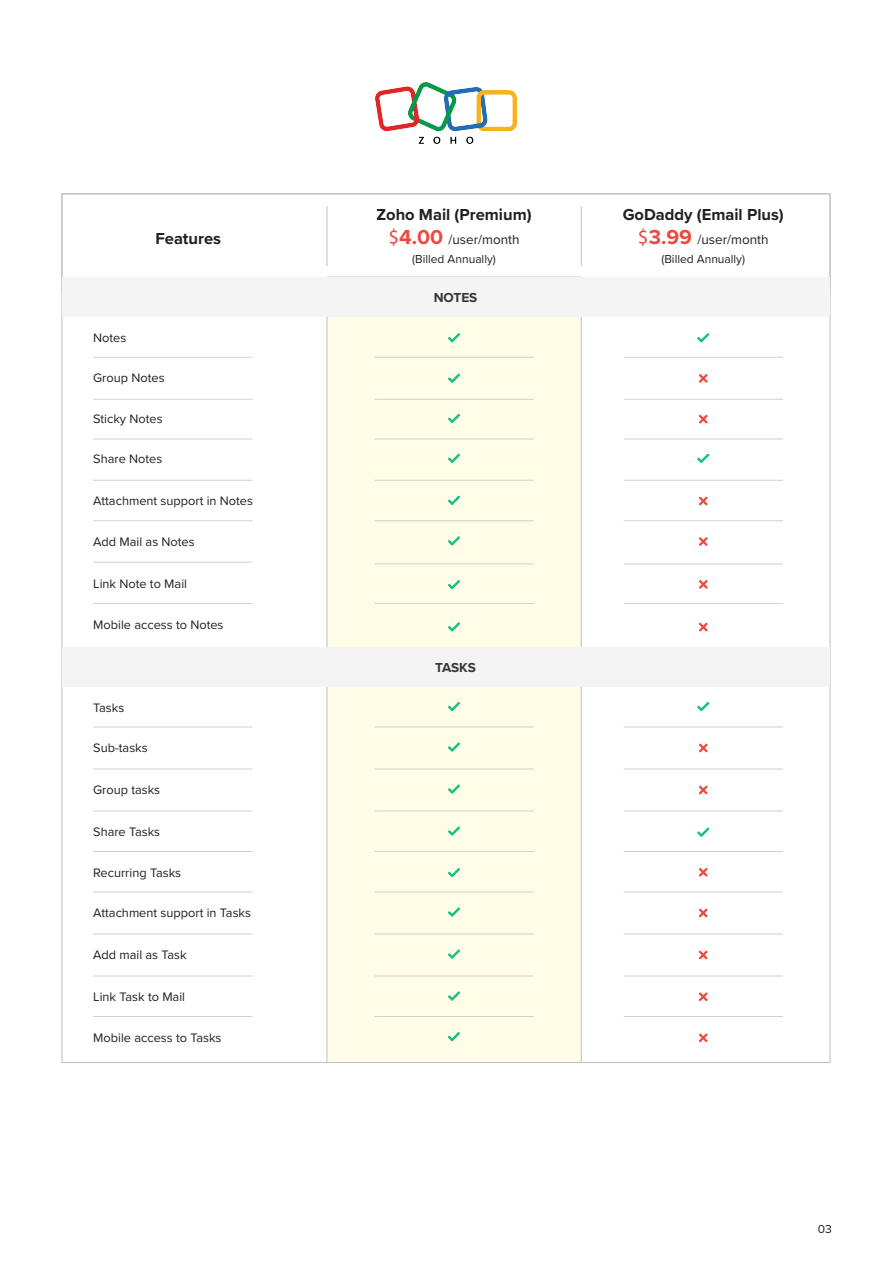
<style>
.page{position:relative;width:893px;height:1263px;background:#fff}
.page>*{position:absolute;margin:0;border:0;box-sizing:border-box;transform-origin:0 0}
.t1{font:700 16.5px "Proxima Nova";color:#231f20}
.t2{font:13.5px "Proxima Nova";color:#231f20}
.t3{font:700 13.5px "Proxima Nova";color:#353535}
.t4{font:12.75px "Proxima Nova";color:#231f20}
.t5{font:12px "Proxima Nova";color:#231f20}
.s1{font-family:"Myriad Pro";font-size:21px;color:#f0483e}
.s2{font-weight:700;font-size:21px;color:#f0483e}
</style>
<div class="page">
<div style="left:327px;top:277px;width:254px;height:786px;background:#fffde7;border:1px solid #bfbfbf"></div>
<div style="left:62px;top:194px;width:768px;height:98px;border:1px solid #bfbfbf"></div>
<hr style="left:93px;top:603px;width:160px;height:1px;background:#bfbfbf">
<hr style="left:374px;top:603px;width:160px;height:1px;background:#bfbfbf">
<hr style="left:624px;top:603px;width:159px;height:1px;background:#bfbfbf">
<div style="left:62px;top:647px;width:768px;height:39px;background:#f4f4f4"></div>
<hr style="left:93px;top:727px;width:160px;height:1px;background:#bfbfbf">
<hr style="left:374px;top:727px;width:160px;height:1px;background:#bfbfbf">
<hr style="left:624px;top:727px;width:159px;height:1px;background:#bfbfbf">
<hr style="left:93px;top:769px;width:160px;height:1px;background:#bfbfbf">
<hr style="left:374px;top:769px;width:160px;height:1px;background:#bfbfbf">
<hr style="left:624px;top:769px;width:159px;height:1px;background:#bfbfbf">
<svg style="left:448px;top:742px;width:12px;height:10px"></svg>
<svg style="left:448px;top:702px;width:12px;height:9px"></svg>
<svg style="left:697px;top:702px;width:12px;height:9px"></svg>
<svg style="left:697px;top:827px;width:12px;height:10px"></svg>
<hr style="left:93px;top:811px;width:160px;height:1px;background:#bfbfbf">
<hr style="left:374px;top:811px;width:160px;height:1px;background:#bfbfbf">
<hr style="left:624px;top:811px;width:159px;height:1px;background:#bfbfbf">
<svg style="left:448px;top:784px;width:12px;height:10px"></svg>
<svg style="left:448px;top:826px;width:12px;height:10px"></svg>
<svg style="left:448px;top:868px;width:12px;height:9px"></svg>
<hr style="left:327px;top:206px;width:1px;height:60px;background:#bfbfbf">
<hr style="left:581px;top:206px;width:1px;height:60px;background:#bfbfbf">
<svg style="left:699px;top:785px;width:9px;height:9px"></svg>
<svg style="left:699px;top:743px;width:9px;height:9px"></svg>
<svg style="left:699px;top:868px;width:9px;height:9px"></svg>
<svg style="left:699px;top:908px;width:9px;height:9px"></svg>
<svg style="left:699px;top:950px;width:9px;height:9px"></svg>
<svg style="left:699px;top:992px;width:9px;height:9px"></svg>
<svg style="left:699px;top:1033px;width:9px;height:9px"></svg>
<svg style="left:448px;top:580px;width:12px;height:9px"></svg>
<svg style="left:448px;top:622px;width:12px;height:10px"></svg>
<hr style="left:93px;top:851px;width:160px;height:1px;background:#bfbfbf">
<hr style="left:374px;top:851px;width:160px;height:1px;background:#bfbfbf">
<hr style="left:624px;top:851px;width:159px;height:1px;background:#bfbfbf">
<svg style="left:699px;top:580px;width:9px;height:9px"></svg>
<svg style="left:699px;top:623px;width:9px;height:8px"></svg>
<hr style="left:93px;top:892px;width:160px;height:1px;background:#bfbfbf">
<hr style="left:374px;top:892px;width:160px;height:1px;background:#bfbfbf">
<hr style="left:624px;top:892px;width:159px;height:1px;background:#bfbfbf">
<hr style="left:93px;top:934px;width:160px;height:1px;background:#bfbfbf">
<hr style="left:374px;top:934px;width:160px;height:1px;background:#bfbfbf">
<hr style="left:624px;top:934px;width:159px;height:1px;background:#bfbfbf">
<svg style="left:448px;top:907px;width:12px;height:10px"></svg>
<hr style="left:93px;top:976px;width:160px;height:1px;background:#bfbfbf">
<hr style="left:374px;top:976px;width:160px;height:1px;background:#bfbfbf">
<hr style="left:624px;top:976px;width:159px;height:1px;background:#bfbfbf">
<svg style="left:448px;top:949px;width:12px;height:10px"></svg>
<svg style="left:448px;top:991px;width:12px;height:10px"></svg>
<svg style="left:448px;top:1032px;width:12px;height:9px"></svg>
<hr style="left:93px;top:1016px;width:160px;height:1px;background:#bfbfbf">
<hr style="left:374px;top:1016px;width:160px;height:1px;background:#bfbfbf">
<hr style="left:624px;top:1016px;width:159px;height:1px;background:#bfbfbf">
<div style="left:62px;top:277px;width:768px;height:40px;background:#f4f4f4"></div>
<hr style="left:93px;top:357px;width:160px;height:1px;background:#bfbfbf">
<hr style="left:374px;top:357px;width:160px;height:1px;background:#bfbfbf">
<hr style="left:624px;top:357px;width:159px;height:1px;background:#bfbfbf">
<hr style="left:93px;top:399px;width:160px;height:1px;background:#bfbfbf">
<hr style="left:374px;top:399px;width:160px;height:1px;background:#bfbfbf">
<hr style="left:624px;top:399px;width:159px;height:1px;background:#bfbfbf">
<hr style="left:93px;top:439px;width:160px;height:1px;background:#bfbfbf">
<hr style="left:374px;top:439px;width:160px;height:1px;background:#bfbfbf">
<hr style="left:624px;top:439px;width:159px;height:1px;background:#bfbfbf">
<svg style="left:448px;top:414px;width:12px;height:9px"></svg>
<svg style="left:448px;top:333px;width:12px;height:9px"></svg>
<svg style="left:697px;top:333px;width:12px;height:9px"></svg>
<hr style="left:93px;top:480px;width:160px;height:1px;background:#bfbfbf">
<hr style="left:374px;top:480px;width:160px;height:1px;background:#bfbfbf">
<hr style="left:624px;top:480px;width:159px;height:1px;background:#bfbfbf">
<svg style="left:448px;top:454px;width:12px;height:9px"></svg>
<svg style="left:697px;top:454px;width:12px;height:9px"></svg>
<svg style="left:448px;top:496px;width:12px;height:9px"></svg>
<hr style="left:93px;top:520px;width:160px;height:1px;background:#bfbfbf">
<hr style="left:374px;top:520px;width:160px;height:1px;background:#bfbfbf">
<hr style="left:624px;top:520px;width:159px;height:1px;background:#bfbfbf">
<svg style="left:448px;top:536px;width:12px;height:10px"></svg>
<svg style="left:699px;top:415px;width:9px;height:9px"></svg>
<svg style="left:448px;top:374px;width:12px;height:9px"></svg>
<svg style="left:699px;top:374px;width:9px;height:9px"></svg>
<svg style="left:699px;top:497px;width:9px;height:8px"></svg>
<svg style="left:699px;top:537px;width:9px;height:9px"></svg>
<hr style="left:93px;top:562px;width:160px;height:1px;background:#bfbfbf">
<hr style="left:374px;top:563px;width:160px;height:1px;background:#bfbfbf">
<hr style="left:624px;top:563px;width:159px;height:1px;background:#bfbfbf">
<img style="left:375px;top:83px;width:141px;height:60px">
<p class="t1" style="left:155px;top:226px;width:67px">Features</p>
<p class="t4" style="left:93px;top:328px;width:35px">Notes</p>
<p class="t4" style="left:93px;top:369px;width:73px">Group Notes</p>
<p class="t4" style="left:93px;top:409px;width:71px">Sticky Notes</p>
<p class="t4" style="left:93px;top:450px;width:71px">Share Notes</p>
<p class="t4" style="left:93px;top:492px;width:161px">Attachment support in Notes</p>
<p class="t4" style="left:93px;top:532px;width:103px">Add Mail as Notes</p>
<p class="t4" style="left:93px;top:574px;width:95px">Link Note to Mail</p>
<p class="t4" style="left:93px;top:615px;width:132px">Mobile access to Notes</p>
<p class="t4" style="left:93px;top:698px;width:33px">Tasks</p>
<p class="t4" style="left:93px;top:738px;width:56px">Sub-tasks</p>
<p class="t4" style="left:93px;top:780px;width:69px">Group tasks</p>
<p class="t4" style="left:93px;top:822px;width:69px">Share Tasks</p>
<p class="t4" style="left:93px;top:863px;width:89px">Recurring Tasks</p>
<p class="t4" style="left:93px;top:903px;width:159px">Attachment support in Tasks</p>
<p class="t4" style="left:93px;top:945px;width:95px">Add mail as Task</p>
<p class="t4" style="left:93px;top:987px;width:93px">Link Task to Mail</p>
<p class="t4" style="left:93px;top:1028px;width:130px">Mobile access to Tasks</p>
<p class="t1" style="left:376px;top:202px;width:157px">Zoho Mail (Premium)</p>
<p class="t2" style="left:388px;top:229px;width:133px"><span class="s1">$</span><span class="s2">4.00</span> /user/month</p>
<p class="t5" style="left:412px;top:250px;width:85px">(Billed Annually)</p>
<p class="t3" style="left:434px;top:287px;width:45px">NOTES</p>
<p class="t1" style="left:623px;top:202px;width:163px">GoDaddy (Email Plus)</p>
<p class="t2" style="left:638px;top:229px;width:132px"><span class="s1">$</span><span class="s2">3.99</span> /user/month</p>
<p class="t5" style="left:661px;top:250px;width:85px">(Billed Annually)</p>
<p class="t3" style="left:435px;top:657px;width:42px">TASKS</p>
<p class="t5" style="left:818px;top:1220px;width:16px">03</p>
</div>
